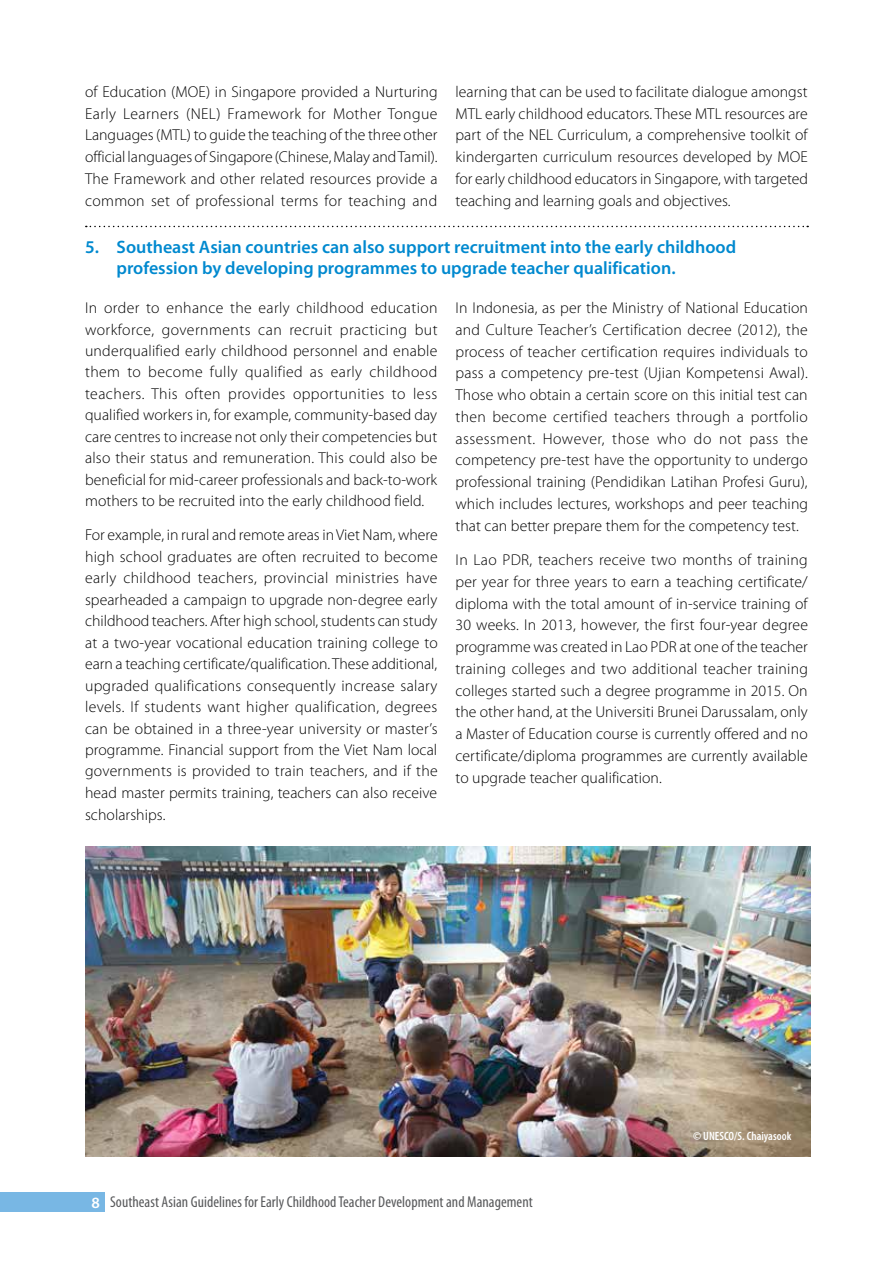
<style>
.page{position:relative;width:893px;height:1263px;background:#fff}
.page>*{position:absolute;margin:0;border:0;box-sizing:border-box;transform-origin:0 0}
.t1{font:600 18px/21.6px "Myriad Pro";color:#0089cf}
.t2{font:300 15.75px/21.8px "Myriad Pro";letter-spacing:.005em;color:#000;text-align:justify}
.t3{font:condensed 15.75px "Myriad Pro";letter-spacing:.005em;color:#58595b}
.t4{font:600 condensed 12px "Myriad Pro";letter-spacing:.005em;color:#fff}
.s1{font-weight:600;font-stretch:normal;color:#fff}
</style>
<div class="page">
<div style="left:0;top:1192px;width:104px;height:20px;background:#78b7e4"></div>
<svg style="left:86px;top:226px;width:722px;height:1px"></svg>
<img style="left:85px;top:846px;width:725px;height:311px">
<p class="t2" style="left:85px;top:81px;width:354px">of Education (MOE) in Singapore provided a Nurturing Early Learners (NEL) Framework for Mother Tongue Languages (MTL) to guide the teaching of the three other official languages of Singapore (Chinese, Malay and Tamil).<br>The Framework and other related resources provide a common set of professional terms for teaching and</p>
<p class="t2" style="left:455px;top:81px;width:354px">learning that can be used to facilitate dialogue amongst MTL early childhood educators. These MTL resources are part of the NEL Curriculum, a comprehensive toolkit of kindergarten curriculum resources developed by MOE for early childhood educators in Singapore, with targeted teaching and learning goals and objectives.</p>
<p class="t1" style="left:117px;top:235px;width:621px;text-indent:-32px">5. Southeast Asian countries can also support recruitment into the early childhood profession by developing programmes to upgrade teacher qualification.</p>
<p class="t2" style="left:85px;top:297px;width:354px">In order to enhance the early childhood education workforce, governments can recruit practicing but underqualified early childhood personnel and enable them to become fully qualified as early childhood teachers. This often provides opportunities to less qualified workers in, for example, community-based day care centres to increase not only their competencies but also their status and remuneration. This could also be beneficial for mid-career professionals and back-to-work mothers to be recruited into the early childhood field.</p>
<p class="t2" style="left:85px;top:524px;width:354px">For example, in rural and remote areas in Viet Nam, where high school graduates are often recruited to become early childhood teachers, provincial ministries have spearheaded a campaign to upgrade non-degree early childhood teachers. After high school, students can study at a two-year vocational education training college to earn a teaching certificate/qualification. These additional, upgraded qualifications consequently increase salary levels. If students want higher qualification, degrees can be obtained in a three-year university or master’s programme. Financial support from the Viet Nam local governments is provided to train teachers, and if the head master permits training, teachers can also receive scholarships.</p>
<p class="t2" style="left:455px;top:297px;width:354px">In Indonesia, as per the Ministry of National Education and Culture Teacher’s Certification decree (2012), the process of teacher certification requires individuals to pass a competency pre-test (Ujian Kompetensi Awal).<br>Those who obtain a certain score on this initial test can then become certified teachers through a portfolio assessment. However, those who do not pass the competency pre-test have the opportunity to undergo professional training (Pendidikan Latihan Profesi Guru), which includes lectures, workshops and peer teaching that can better prepare them for the competency test.</p>
<p class="t2" style="left:455px;top:549px;width:354px">In Lao PDR, teachers receive two months of training per year for three years to earn a teaching certificate/ diploma with the total amount of in-service training of 30 weeks. In 2013, however, the first four-year degree programme was created in Lao PDR at one of the teacher training colleges and two additional teacher training colleges started such a degree programme in 2015. On the other hand, at the Universiti Brunei Darussalam, only a Master of Education course is currently offered and no certificate/diploma programmes are currently available to upgrade teacher qualification.</p>
<p class="t3" style="left:91px;top:1192px;width:443px"><span class="s1">8</span> Southeast Asian Guidelines for Early Childhood Teacher Development and Management</p>
<p class="t4" style="left:693px;top:1129px;width:100px">© UNESCO/S. Chaiyasook</p>
</div>
